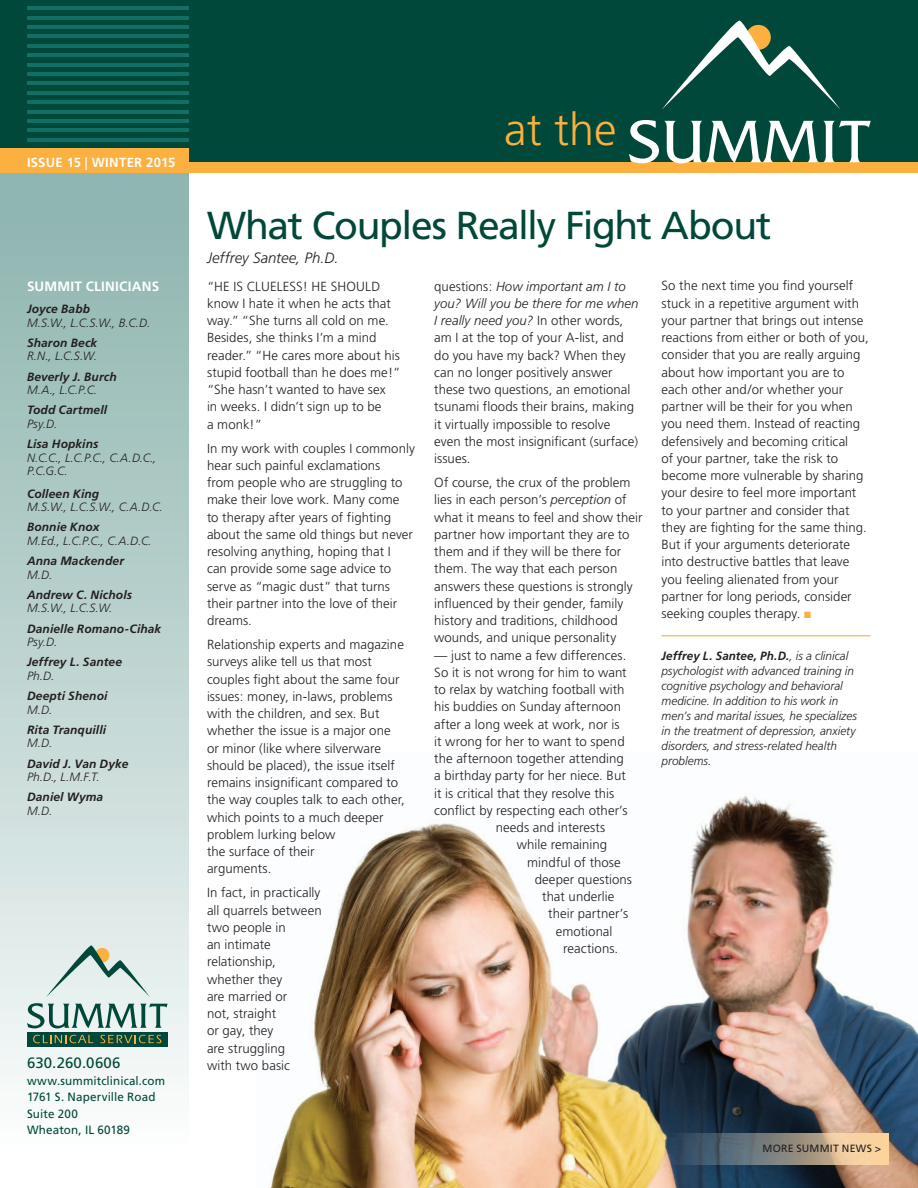
<style>
.page{position:relative;width:918px;height:1188px;background:#fff}
.page>*{position:absolute;margin:0;border:0;box-sizing:border-box;transform-origin:0 0}
.t1{font:300 45px "Frutiger";color:#fbb03f}
.t2{font:39px "Frutiger";letter-spacing:-.035em;color:#004839}
.t3{font:italic 300 15px "Frutiger";color:#231f20}
.t4{font:15px "Frutiger";letter-spacing:.015em;color:#004839}
.t5{font:700 13.5px "Frutiger";letter-spacing:.02em;color:#fff}
.t6{font:300 13.2px/17.2px "Frutiger";letter-spacing:.005em;color:#231f20}
.t7{font:700 13.2px "Frutiger";letter-spacing:.025em;color:#fff}
.t8{font:italic 300 12px/15px "Frutiger";color:#231f20}
.t9{font:italic 700 12px/13.5px "Frutiger";letter-spacing:.01em;color:#231f20}
.t10{font:12px "Frutiger";letter-spacing:.01em;color:#004839}
.t11{font:10.5px "Frutiger";letter-spacing:.025em;color:#231f20}
.s1{font-weight:700}
.s2{font-weight:300}
.s3{font-style:italic}
.s4{color:#fbb03f}
</style>
<div class="page">
<img style="left:270px;top:795px;width:648px;height:393px">
<div style="left:0;top:168px;width:189px;height:1020px;background:linear-gradient(to bottom,#89b1aa,#fcfefe)"></div>
<div style="left:0;top:0;width:918px;height:169px;background:#004839"></div>
<div style="left:0;top:162px;width:918px;height:10px;background:#fbb03f"></div>
<div style="left:0;top:148px;width:189px;height:24px;background:#fbb03f"></div>
<svg style="left:662px;top:20px;width:178px;height:89px"></svg>
<svg style="left:629px;top:120px;width:242px;height:43px"></svg>
<div style="left:27px;top:1032px;width:141px;height:14px;background:#004839"></div>
<svg style="left:46px;top:945px;width:104px;height:52px;background:#cbdad4"></svg>
<svg style="left:27px;top:1003px;width:141px;height:25px;background:#99b7b1"></svg>
<svg style="left:33px;top:1035px;width:60px;height:8px"></svg>
<svg style="left:100px;top:1035px;width:61px;height:8px"></svg>
<hr style="left:27px;top:16px;width:162px;height:3px;background:#107065">
<hr style="left:27px;top:25px;width:162px;height:4px;background:#107065">
<hr style="left:27px;top:35px;width:162px;height:3px;background:#107065">
<hr style="left:27px;top:44px;width:162px;height:3px;background:#107065">
<hr style="left:27px;top:54px;width:162px;height:3px;background:#107065">
<hr style="left:27px;top:63px;width:162px;height:3px;background:#107065">
<hr style="left:27px;top:72px;width:162px;height:4px;background:#107065">
<hr style="left:27px;top:82px;width:162px;height:3px;background:#107065">
<hr style="left:27px;top:91px;width:162px;height:3px;background:#107065">
<hr style="left:27px;top:101px;width:162px;height:3px;background:#107065">
<hr style="left:27px;top:110px;width:162px;height:3px;background:#107065">
<hr style="left:27px;top:119px;width:162px;height:4px;background:#107065">
<hr style="left:27px;top:129px;width:162px;height:3px;background:#107065">
<hr style="left:27px;top:138px;width:162px;height:3px;background:#107065">
<hr style="left:27px;top:6px;width:162px;height:4px;background:#107065">
<hr style="left:662px;top:635px;width:209px;height:1px;background:#fbb03f">
<svg style="left:666px;top:1133px;width:222px;height:32px;background:#8e8a81"></svg>
<p class="t7" style="left:27px;top:155px;width:150px">ISSUE 15 | WINTER 2015</p>
<p class="t5" style="left:27px;top:278px;width:134px">SUMMIT CLINICIANS</p>
<p class="t8" style="left:27px;top:302px;width:125px;line-height:13.5px"><span class="s1">Joyce Babb<br></span>M.S.W., L.C.S.W., B.C.D.</p>
<p class="t8" style="left:27px;top:336px;width:72px;line-height:13.5px"><span class="s1">Sharon Beck<br></span>R.N., L.C.S.W.</p>
<p class="t9" style="left:27px;top:370px;width:91px">Beverly J. Burch<br><span class="s2">M.A., L.C.P.C.</span></p>
<p class="t9" style="left:27px;top:404px;width:82px">Todd Cartmell<br><span class="s2">Psy.D.</span></p>
<p class="t8" style="left:27px;top:437px;width:131px;line-height:13.5px"><span class="s1">Lisa Hopkins<br></span>N.C.C., L.C.P.C., C.A.D.C.,<br>P.C.G.C.</p>
<p class="t8" style="left:27px;top:487px;width:137px;line-height:13.5px"><span class="s1">Colleen King<br></span>M.S.W., L.C.S.W., C.A.D.C.</p>
<p class="t8" style="left:27px;top:521px;width:126px;line-height:13.5px"><span class="s1">Bonnie Knox<br></span>M.Ed., L.C.P.C., C.A.D.C.</p>
<p class="t9" style="left:27px;top:554px;width:99px">Anna Mackender<br><span class="s2">M.D.</span></p>
<p class="t9" style="left:27px;top:588px;width:107px">Andrew C. Nichols<br><span class="s2">M.S.W., L.C.S.W.</span></p>
<p class="t9" style="left:27px;top:622px;width:136px">Danielle Romano-Cihak<br><span class="s2">Psy.D.</span></p>
<p class="t9" style="left:27px;top:656px;width:97px">Jeffrey L. Santee<br><span class="s2">Ph.D.</span></p>
<p class="t9" style="left:27px;top:689px;width:82px">Deepti Shenoi<br><span class="s2">M.D.</span></p>
<p class="t9" style="left:27px;top:723px;width:81px">Rita Tranquilli<br><span class="s2">M.D.</span></p>
<p class="t9" style="left:27px;top:757px;width:103px">David J. Van Dyke<br><span class="s2">Ph.D., L.M.F.T.</span></p>
<p class="t9" style="left:27px;top:791px;width:78px">Daniel Wyma<br><span class="s2">M.D.</span></p>
<p class="t4" style="left:27px;top:1054px;width:95px">630.260.0606</p>
<p class="t10" style="left:27px;top:1073px;width:140px">www.summitclinical.com</p>
<p class="t10" style="left:27px;top:1090px;width:130px">1761 S. Naperville Road</p>
<p class="t10" style="left:27px;top:1106px;width:52px">Suite 200</p>
<p class="t10" style="left:27px;top:1123px;width:105px">Wheaton, IL 60189</p>
<p class="t1" style="left:504px;top:104px;width:114px">at the</p>
<p class="t2" style="left:207px;top:203px;width:566px">What Couples Really Fight About</p>
<p class="t3" style="left:207px;top:249px;width:133px">Jeffrey Santee, Ph.D.</p>
<p class="t6" style="left:207px;top:278px;width:195px">“HE IS CLUELESS! HE SHOULD know I hate it when he acts that way.” “She turns all cold on me.<br>Besides, she thinks I’m a mind reader.” “He cares more about his stupid football than he does me!” “She hasn’t wanted to have sex<br>in weeks. I didn’t sign up to be<br>a monk!”</p>
<p class="t6" style="left:207px;top:440px;width:209px">In my work with couples I commonly hear such painful exclamations<br>from people who are struggling to make their love work. Many come<br>to therapy after years of fighting about the same old things but never resolving anything, hoping that I<br>can provide some sage advice to serve as “magic dust” that turns their partner into the love of their dreams.</p>
<p class="t6" style="left:207px;top:636px;width:199px">Relationship experts and magazine surveys alike tell us that most couples fight about the same four issues: money, in-laws, problems with the children, and sex. But whether the issue is a major one or minor (like where silverware should be placed), the issue itself remains insignificant compared to the way couples talk to each other, which points to a much deeper problem lurking below<br>the surface of their<br>arguments.</p>
<p class="t6" style="left:207px;top:884px;width:116px">In fact, in practically all quarrels between two people in<br>an intimate relationship, whether they<br>are married or<br>not, straight<br>or gay, they<br>are struggling<br>with two basic</p>
<p class="t6" style="left:434px;top:278px;width:206px">questions: <span class="s3">How important am I to you? Will you be there for me when<br>I really need you?</span> In other words, am I at the top of your A-list, and do you have my back? When they can no longer positively answer these two questions, an emotional tsunami floods their brains, making it virtually impossible to resolve even the most insignificant (surface) issues.</p>
<p class="t6" style="left:434px;top:474px;width:210px">Of course, the crux of the problem lies in each person’s <span class="s3">perception</span> of what it means to feel and show their partner how important they are to them and if they will be there for them. The way that each person answers these questions is strongly influenced by their gender, family history and traditions, childhood wounds, and unique personality</p>
<p class="t6" style="left:434px;top:647px;width:194px">— just to name a few differences.</p>
<p class="t6" style="left:434px;top:664px;width:194px">So it is not wrong for him to want</p>
<p class="t6" style="left:434px;top:681px;width:192px">to relax by watching football with</p>
<p class="t6" style="left:434px;top:698px;width:188px">his buddies on Sunday afternoon</p>
<p class="t6" style="left:434px;top:716px;width:187px">after a long week at work, nor is</p>
<p class="t6" style="left:434px;top:733px;width:192px">it wrong for her to want to spend</p>
<p class="t6" style="left:434px;top:750px;width:191px">the afternoon together attending</p>
<p class="t6" style="left:434px;top:767px;width:193px">a birthday party for her niece. But</p>
<p class="t6" style="left:434px;top:785px;width:182px">it is critical that they resolve this</p>
<p class="t6" style="left:434px;top:802px;width:195px">conflict by respecting each other’s</p>
<p class="t6" style="left:496px;top:819px;width:111px">needs and interests</p>
<p class="t6" style="left:517px;top:836px;width:92px">while remaining</p>
<p class="t6" style="left:527px;top:854px;width:95px">mindful of those</p>
<p class="t6" style="left:535px;top:871px;width:99px">deeper questions</p>
<p class="t6" style="left:542px;top:888px;width:74px">that underlie</p>
<p class="t6" style="left:548px;top:905px;width:81px">their partner’s</p>
<p class="t6" style="left:556px;top:923px;width:58px">emotional</p>
<p class="t6" style="left:563px;top:940px;width:57px">reactions.</p>
<p class="t6" style="left:662px;top:277px;width:209px">So the next time you find yourself stuck in a repetitive argument with your partner that brings out intense reactions from either or both of you, consider that you are really arguing about how important you are to each other and/or whether your partner will be their for you when you need them. Instead of reacting defensively and becoming critical<br>of your partner, take the risk to become more vulnerable by sharing your desire to feel more important to your partner and consider that they are fighting for the same thing.<br>But if your arguments deteriorate into destructive battles that leave you feeling alienated from your partner for long periods, consider seeking couples therapy. <span class="s4">■</span></p>
<p class="t8" style="left:662px;top:649px;width:197px"><span class="s1">Jeffrey L. Santee, Ph.D.</span>, is a clinical psychologist with advanced training in cognitive psychology and behavioral medicine. In addition to his work in men’s and marital issues, he specializes in the treatment of depression, anxiety disorders, and stress-related health problems.</p>
<p class="t11" style="left:763px;top:1142px;width:120px">MORE SUMMIT NEWS &gt;</p>
</div>
